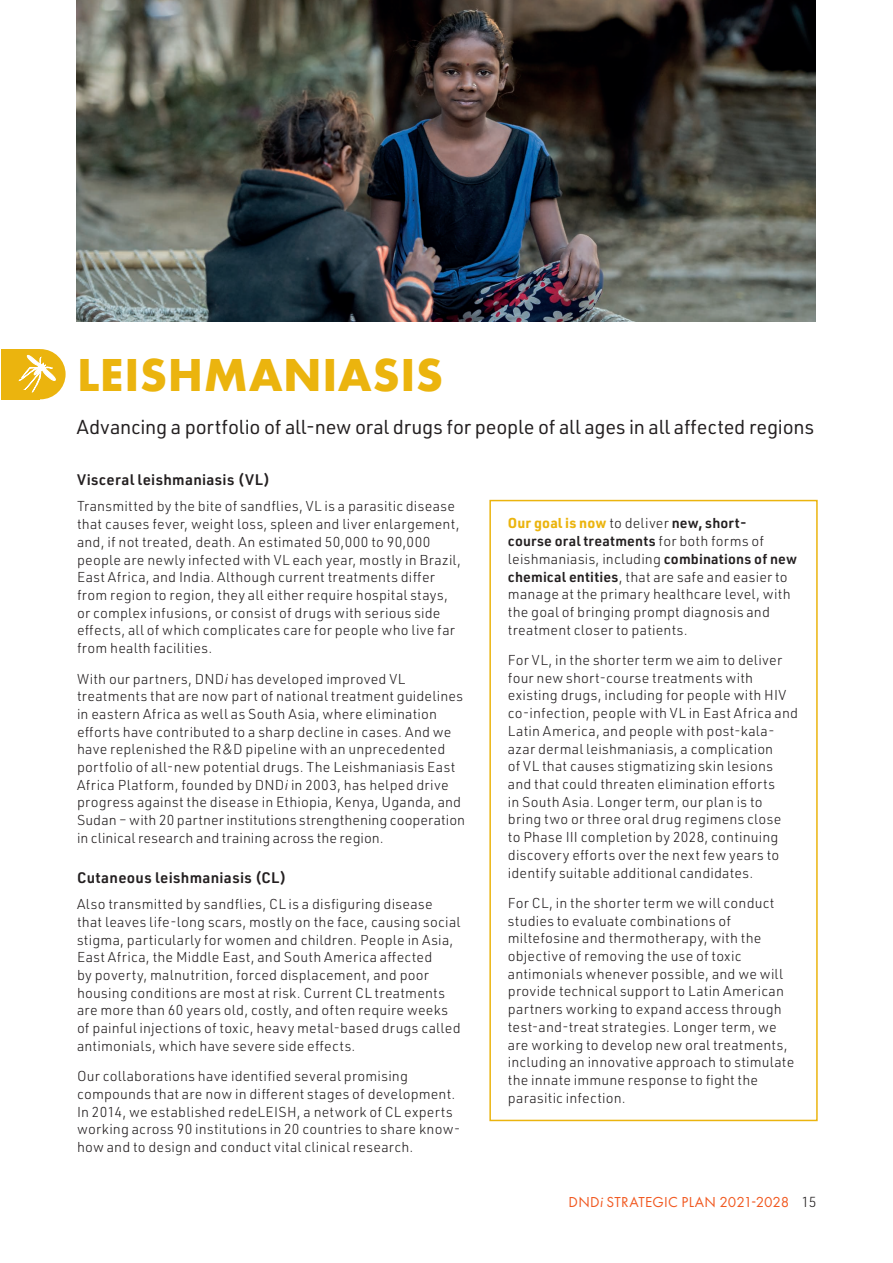
<style>
.page{position:relative;width:893px;height:1263px;background:#fff}
.page>*{position:absolute;margin:0;border:0;box-sizing:border-box;transform-origin:0 0}
.Disease_title{font:700 48px "Futura PT";letter-spacing:.01em;color:#ebb40e}
.Disease_stand_first{font:19.8px "URWDIN";letter-spacing:-.01em;color:#231f20}
.Header_3{font:600 15px "URWDIN";letter-spacing:.025em;color:#231f20}
.t1{font:15px "Futura PT";letter-spacing:.015em;color:#f15921}
.Body_copy_not_aligne{font:300 14.1px/17.7px "URWDIN";letter-spacing:.015em;color:#231f20}
.Body_copy{font:300 14.1px/17.7px "URWDIN";letter-spacing:.01em;color:#231f20}
.s1{font-style:italic}
.s2{font-weight:700;color:#ebb40e}
.s3{font-weight:600}
.s4{font-family:"URWDIN";font-weight:300;font-size:14.25px;color:#231f20}
</style>
<div class="page">
<div style="left:489px;top:500px;width:329px;height:621px;border:2px solid #ebb40e"></div>
<div style="left:1px;top:349px;width:39px;height:50px;background:#ebb40e"></div>
<div style="left:15px;top:349px;width:51px;height:50px;background:#ebb40e;border-radius:50%"></div>
<svg style="left:19px;top:355px;width:36px;height:37px"></svg>
<img style="left:77px;top:0;width:739px;height:322px">
<p class="Disease_title" style="left:77px;top:344px;width:368px">LEISHMANIASIS</p>
<p class="Disease_stand_first" style="left:77px;top:414px;width:739px">Advancing a portfolio of all-new oral drugs for people of all ages in all affected regions</p>
<p class="Header_3" style="left:77px;top:470px;width:195px">Visceral leishmaniasis (VL)</p>
<p class="Body_copy_not_aligne" style="left:77px;top:497px;width:386px">Transmitted by the bite of sandflies, VL is a parasitic disease that causes fever, weight loss, spleen and liver enlargement, and, if not treated, death. An estimated 50,000 to 90,000 people are newly infected with VL each year, mostly in Brazil, East Africa, and India. Although current treatments differ from region to region, they all either require hospital stays, or complex infusions, or consist of drugs with serious side effects, all of which complicates care for people who live far from health facilities.</p>
<p class="Body_copy_not_aligne" style="left:77px;top:669px;width:390px">With our partners, DND<span class="s1">i</span> has developed improved VL treatments that are now part of national treatment guidelines in eastern Africa as well as South Asia, where elimination efforts have contributed to a sharp decline in cases. And we have replenished the R&amp;D pipeline with an unprecedented portfolio of all-new potential drugs. The Leishmaniasis East Africa Platform, founded by DND<span class="s1">i</span> in 2003, has helped drive progress against the disease in Ethiopia, Kenya, Uganda, and Sudan – with 20 partner institutions strengthening cooperation in clinical research and training across the region.</p>
<p class="Header_3" style="left:77px;top:867px;width:211px">Cutaneous leishmaniasis (CL)</p>
<p class="Body_copy_not_aligne" style="left:77px;top:895px;width:385px">Also transmitted by sandflies, CL is a disfiguring disease that leaves life-long scars, mostly on the face, causing social stigma, particularly for women and children. People in Asia, East Africa, the Middle East, and South America affected<br>by poverty, malnutrition, forced displacement, and poor housing conditions are most at risk. Current CL treatments are more than 60 years old, costly, and often require weeks of painful injections of toxic, heavy metal-based drugs called antimonials, which have severe side effects.</p>
<p class="Body_copy_not_aligne" style="left:77px;top:1067px;width:385px">Our collaborations have identified several promising compounds that are now in different stages of development.<br>In 2014, we established redeLEISH, a network of CL experts working across 90 institutions in 20 countries to share know&shy;how and to design and conduct vital clinical research.</p>
<p class="Body_copy" style="left:508px;top:514px;width:291px"><span class="s2">Our goal is now</span> to deliver <span class="s3">new, short-<br>course oral treatments</span> for both forms of leishmaniasis, including <span class="s3">combinations of new chemical entities</span>, that are safe and easier to manage at the primary healthcare level, with the goal of bringing prompt diagnosis and treatment closer to patients.</p>
<p class="Body_copy" style="left:508px;top:651px;width:292px">For VL, in the shorter term we aim to deliver four new short-course treatments with existing drugs, including for people with HIV co-infection, people with VL in East Africa and Latin America, and people with post-kala&shy;azar dermal leishmaniasis, a complication<br>of VL that causes stigmatizing skin lesions and that could threaten elimination efforts<br>in South Asia. Longer term, our plan is to bring two or three oral drug regimens close<br>to Phase III completion by 2028, continuing discovery efforts over the next few years to identify suitable additional candidates.</p>
<p class="Body_copy" style="left:508px;top:894px;width:288px">For CL, in the shorter term we will conduct studies to evaluate combinations of miltefosine and thermotherapy, with the objective of removing the use of toxic antimonials whenever possible, and we will provide technical support to Latin American partners working to expand access through test-and-treat strategies. Longer term, we are working to develop new oral treatments, including an innovative approach to stimulate the innate immune response to fight the parasitic infection.</p>
<p class="t1" style="left:569px;top:1193px;width:249px">DND<span class="s1">i</span> STRATEGIC PLAN 2021-2028 <span class="s4">15</span></p>
</div>
